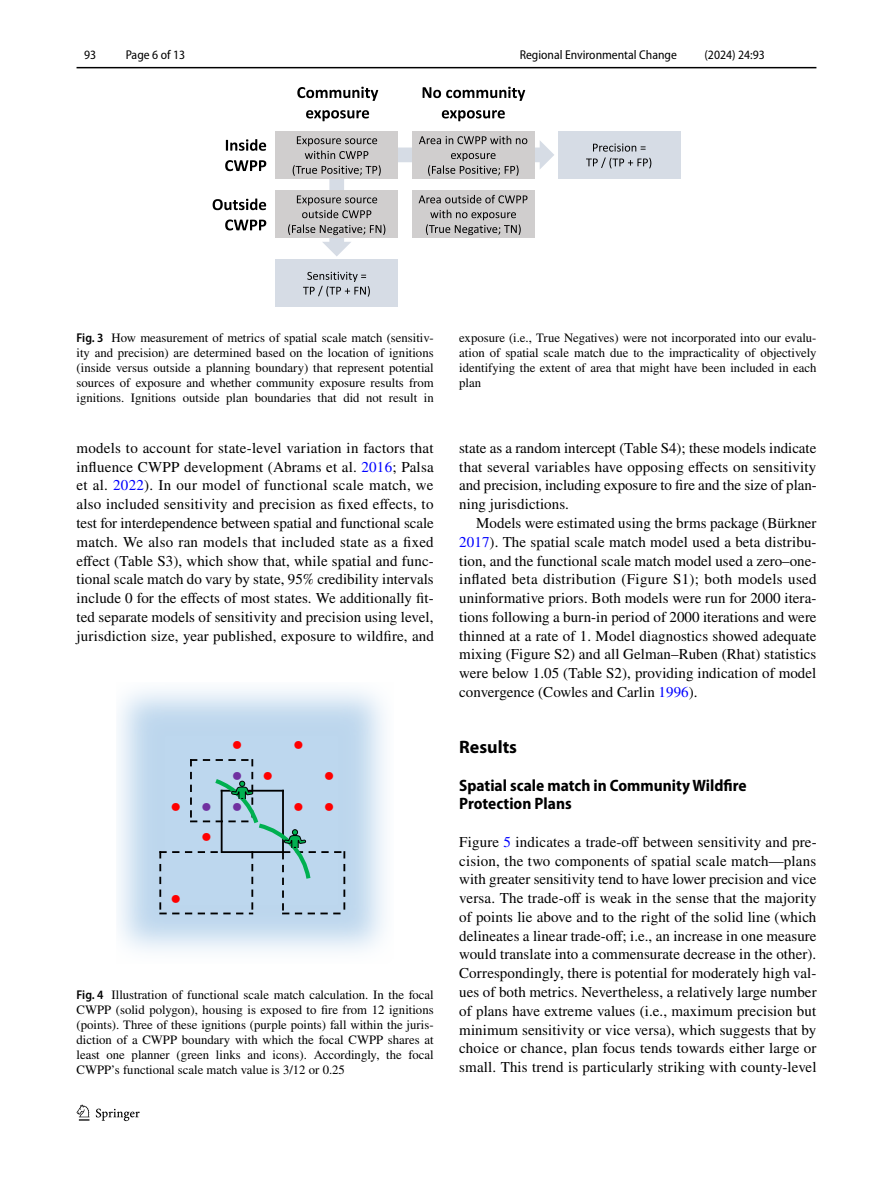
<style>
.page{position:relative;width:893px;height:1187px;background:#fff}
.page>*{position:absolute;margin:0;border:0;box-sizing:border-box;transform-origin:0 0}
.t1{font:25.65px "Calibri 2";color:#f00}
.t2{font:25.65px "Calibri 2";color:#7030a0}
.t3{font:700 18px "Myriad Pro";color:#000}
.t4{font:700 semi-condensed 16.5px/18.8px "Myriad Pro";color:#000}
.t5{font:15px/18.8px "STIX";letter-spacing:.005em;color:#000;text-align:justify}
.t6{font:12.75px/15px "STIX";color:#000;text-align:justify}
.t7{font:semi-condensed 12.75px "Myriad Pro";color:#000}
.s1{font-family:"Myriad Pro";font-weight:600;font-stretch:semi-condensed}
.s2{color:#00f}
.s3{color:#f00}
</style>
<div class="page">
<hr style="left:77px;top:67px;width:739px;height:1px;background:#000">
<svg style="left:77px;top:1104px;width:12px;height:16px"></svg>
<svg style="left:96px;top:1108px;width:44px;height:12px"></svg>
<svg style="left:297px;top:87px;width:81px;height:14px"></svg>
<svg style="left:306px;top:110px;width:63px;height:11px"></svg>
<svg style="left:423px;top:87px;width:102px;height:14px"></svg>
<svg style="left:442px;top:110px;width:63px;height:11px"></svg>
<svg style="left:226px;top:139px;width:40px;height:12px"></svg>
<svg style="left:225px;top:160px;width:41px;height:11px"></svg>
<svg style="left:213px;top:198px;width:53px;height:12px"></svg>
<svg style="left:225px;top:219px;width:41px;height:11px"></svg>
<div style="left:412px;top:131px;width:122px;height:47px;background:#d0cece"></div>
<div style="left:275px;top:259px;width:123px;height:47px;background:#d6dce5"></div>
<svg style="left:303px;top:272px;width:67px;height:24px"></svg>
<div style="left:558px;top:131px;width:122px;height:47px;background:#d6dce5"></div>
<svg style="left:586px;top:143px;width:65px;height:25px"></svg>
<div style="left:275px;top:190px;width:123px;height:47px;background:#d0cece"></div>
<div style="left:275px;top:131px;width:123px;height:47px;background:#d0cece"></div>
<svg style="left:288px;top:136px;width:266px;height:120px"></svg>
<svg style="left:159px;top:759px;width:186px;height:155px;background:#afccdf"></svg>
<p class="t7" style="left:84px;top:48px;width:14px">93</p>
<p class="t7" style="left:126px;top:48px;width:61px">Page 6 of 13</p>
<p class="t7" style="left:520px;top:48px;width:159px">Regional Environmental Change</p>
<p class="t7" style="left:704px;top:48px;width:62px">(2024) 24:93</p>
<p class="t6" style="left:77px;top:331px;width:359px"><span class="s1">Fig. 3</span> How measurement of metrics of spatial scale match (sensitiv&shy;ity and precision) are determined based on the location of ignitions (inside versus outside a planning boundary) that represent potential sources of exposure and whether community exposure results from ignitions. Ignitions outside plan boundaries that did not result in</p>
<p class="t6" style="left:459px;top:331px;width:359px">exposure (i.e., True Negatives) were not incorporated into our evalu&shy;ation of spatial scale match due to the impracticality of objectively identifying the extent of area that might have been included in each plan</p>
<p class="t5" style="left:77px;top:439px;width:359px">models to account for state-level variation in factors that influence CWPP development (Abrams et al. <span class="s2">2016</span>; Palsa et al. <span class="s2">2022</span>). In our model of functional scale match, we also included sensitivity and precision as fixed effects, to test for interdependence between spatial and functional scale match. We also ran models that included state as a fixed effect (Table S3), which show that, while spatial and func&shy;tional scale match do vary by state, 95% credibility intervals include 0 for the effects of most states. We additionally fit&shy;ted separate models of sensitivity and precision using level, jurisdiction size, year published, exposure to wildfire, and</p>
<p class="t5" style="left:459px;top:439px;width:359px">state as a random intercept (Table S4); these models indicate that several variables have opposing effects on sensitivity and precision, including exposure to fire and the size of plan&shy;ning jurisdictions.</p>
<p class="t5" style="left:459px;top:514px;width:359px;text-indent:17px">Models were estimated using the brms package (Bürkner <span class="s2">2017</span>). The spatial scale match model used a beta distribu&shy;tion, and the functional scale match model used a zero–one&shy;inflated beta distribution (Figure S1); both models used uninformative priors. Both models were run for 2000 itera&shy;tions following a burn-in period of 2000 iterations and were thinned at a rate of 1. Model diagnostics showed adequate mixing (Figure S2) and all Gelman–Ruben (Rhat) statistics were below 1.05 (Table S2), providing indication of model convergence (Cowles and Carlin <span class="s2">1996</span>).</p>
<h1 class="t1" style="left:231px;top:727px;width:76px">• •</h1>
<h1 class="t2" style="left:231px;top:757px;width:45px">• <span class="s3">•</span></h1>
<h1 class="t1" style="left:323px;top:757px;width:14px">•</h1>
<h1 class="t2" style="left:169px;top:788px;width:76px"><span class="s3">•</span>••</h1>
<h1 class="t1" style="left:292px;top:788px;width:45px">• •</h1>
<h1 class="t1" style="left:200px;top:819px;width:14px">•</h1>
<h1 class="t1" style="left:169px;top:880px;width:14px">•</h1>
<p class="t6" style="left:77px;top:987px;width:359px"><span class="s1">Fig. 4</span> Illustration of functional scale match calculation. In the focal CWPP (solid polygon), housing is exposed to fire from 12 ignitions (points). Three of these ignitions (purple points) fall within the juris&shy;diction of a CWPP boundary with which the focal CWPP shares at least one planner (green links and icons). Accordingly, the focal CWPP’s functional scale match value is 3/12 or 0.25</p>
<p class="t3" style="left:459px;top:735px;width:59px">Results</p>
<p class="t4" style="left:459px;top:775px;width:289px">Spatial scale match in Community Wildfire<br>Protection Plans</p>
<p class="t5" style="left:459px;top:833px;width:359px">Figure <span class="s2">5</span> indicates a trade-off between sensitivity and pre&shy;cision, the two components of spatial scale match—plans with greater sensitivity tend to have lower precision and vice versa. The trade-off is weak in the sense that the majority of points lie above and to the right of the solid line (which delineates a linear trade-off; i.e., an increase in one measure would translate into a commensurate decrease in the other).<br>Correspondingly, there is potential for moderately high val&shy;ues of both metrics. Nevertheless, a relatively large number of plans have extreme values (i.e., maximum precision but minimum sensitivity or vice versa), which suggests that by choice or chance, plan focus tends towards either large or small. This trend is particularly striking with county-level</p>
</div>
